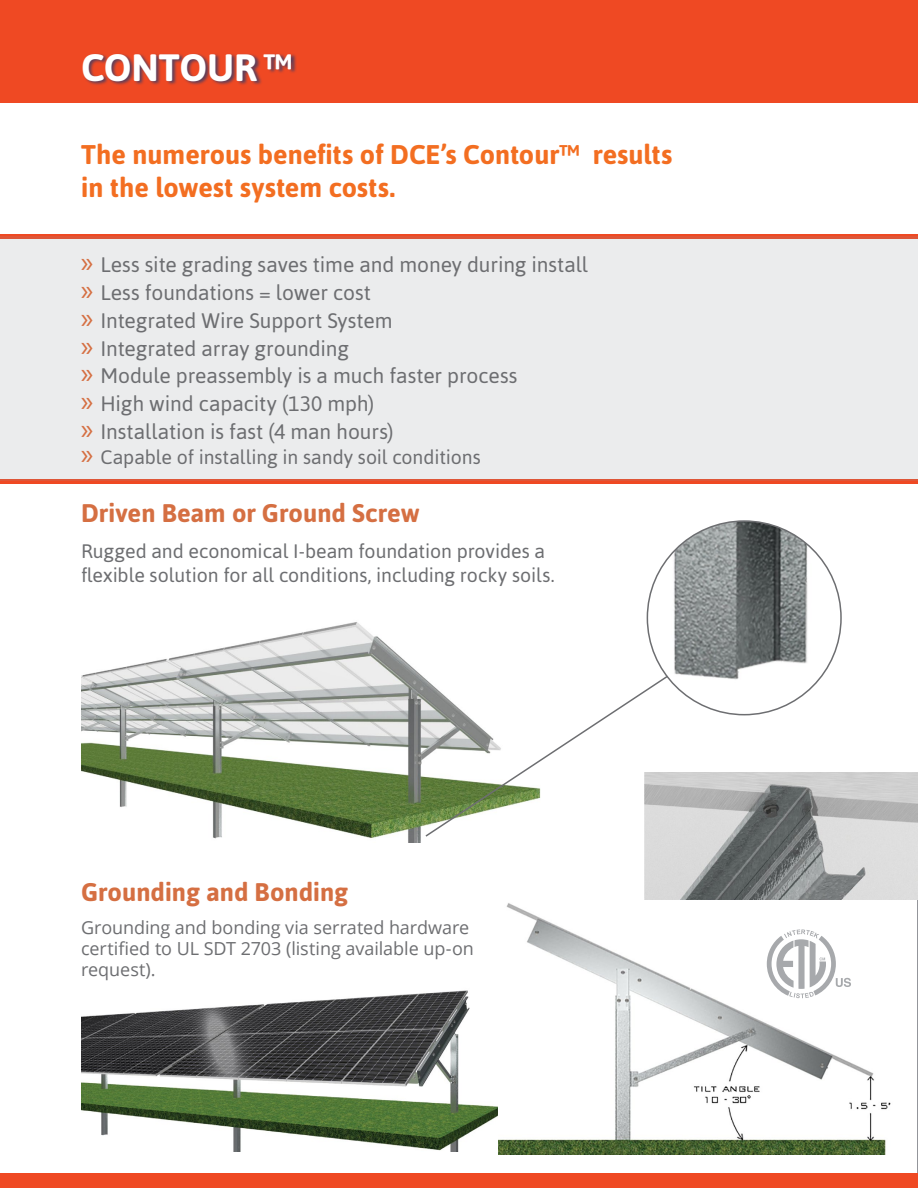
<style>
.page{position:relative;width:918px;height:1188px;background:#fff}
.page>*{position:absolute;margin:0;border:0;box-sizing:border-box;transform-origin:0 0}
.t1{font:700 38.1px "Asap";letter-spacing:-.005em;color:#fff}
.t2{font:700 27px/33px "Asap";color:#f36e21}
.t3{font:700 25.5px "Asap";color:#d56f42}
.t4{font:21px/27.8px "Asap";letter-spacing:-.005em;color:#6d6e71}
.t5{font:19.5px/24px "Asap";letter-spacing:-.005em;color:#6d6e71}
.t6{font:18px/21px "Open Sans";letter-spacing:-.005em;color:#6d6e71}
.s1{font-family:"Myriad Pro";font-size:30px;color:#d56f42}
</style>
<div class="page">
<div style="left:0;top:0;width:918px;height:102px;background:#ef4923"></div>
<hr style="left:917px;top:898px;width:1px;height:290px;background:#93959a">
<img style="left:81px;top:990px;width:418px;height:161px">
<img style="left:499px;top:903px;width:392px;height:252px">
<img style="left:81px;top:622px;width:343px;height:220px">
<img style="left:647px;top:522px;width:194px;height:167px">
<svg style="left:424px;top:674px;width:246px;height:163px"></svg>
<img style="left:644px;top:773px;width:274px;height:126px">
<svg style="left:767px;top:929px;width:84px;height:69px"></svg>
<div style="left:0;top:234px;width:918px;height:5px;background:#ef4923"></div>
<div style="left:0;top:479px;width:918px;height:5px;background:#ef4923"></div>
<div style="left:0;top:236px;width:918px;height:245px;background:#ebeced"></div>
<div style="left:83px;top:53px;width:214px;height:33px;background:#2f3b6b;opacity:.75"></div>
<div style="left:0;top:1173px;width:918px;height:15px;background:#ef4923"></div>
<h1 class="t1" style="left:81px;top:46px;width:213px">CONTOUR ™</h1>
<p class="t2" style="left:81px;top:138px;width:593px">The numerous benefits of DCE’s Contour™ results in the lowest system costs.</p>
<p class="t4" style="left:81px;top:251px;width:509px"><span class="s1">»</span> Less site grading saves time and money during install <span class="s1">»</span> Less foundations = lower cost<br><span class="s1">»</span> Integrated Wire Support System<br><span class="s1">»</span> Integrated array grounding<br><span class="s1">»</span> Module preassembly is a much faster process<br><span class="s1">»</span> High wind capacity (130 mph)<br><span class="s1">»</span> Installation is fast (4 man hours)</p>
<p class="t5" style="left:81px;top:445px;width:401px"><span class="s1">»</span> Capable of installing in sandy soil conditions</p>
<p class="t3" style="left:81px;top:499px;width:340px">Driven Beam or Ground Screw</p>
<p class="t5" style="left:81px;top:539px;width:475px">Rugged and economical I-beam foundation provides a flexible solution for all conditions, including rocky soils.</p>
<p class="t3" style="left:81px;top:877px;width:269px">Grounding and Bonding</p>
<p class="t6" style="left:81px;top:916px;width:394px">Grounding and bonding via serrated hardware certified to UL SDT 2703 (listing available up-on request).</p>
</div>
